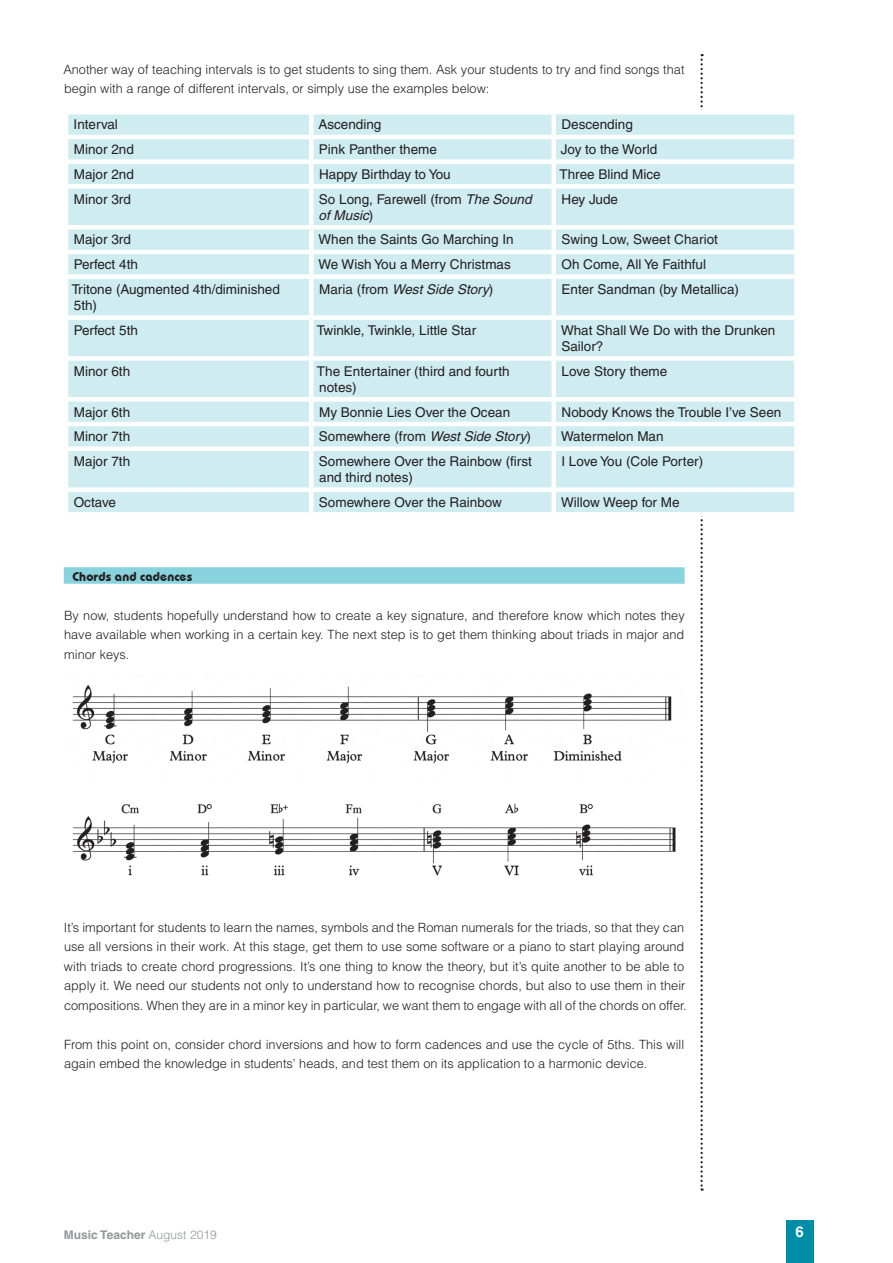
<style>
.page{position:relative;width:893px;height:1263px;background:#fff}
.page>*{position:absolute;margin:0;border:0;box-sizing:border-box;transform-origin:0 0}
.t1{font:700 15px "Helvetica";color:#fff}
.t2{font:13.5px/16.2px "Helvetica";color:#231f20}
.t3{font:italic 13.5px "Helvetica";color:#231f20}
.t4{font:300 12.75px/19.5px "Helvetica";color:#231f20}
.t5{font:700 12.75px "Bauhaus IT Cby BT";letter-spacing:.015em;color:#231f20}
.t6{font:700 12px "Helvetica";color:#939598}
.s1{font-style:italic}
.s2{font-style:normal}
.s3{font-weight:300}
</style>
<div class="page">
<svg style="left:700px;top:54px;width:3px;height:1137px"></svg>
<div style="left:786px;top:1220px;width:27px;height:43px;background:#008da8"></div>
<div style="left:64px;top:567px;width:621px;height:17px;background:#88d3de"></div>
<div style="left:68px;top:115px;width:726px;height:397px;background:#cfecf1"></div>
<div style="left:309px;top:115px;width:5px;height:20px;background:#fff"></div>
<hr style="left:552px;top:115px;width:4px;height:20px;background:#fff">
<hr style="left:64px;top:135px;width:247px;height:4px;background:#fff">
<hr style="left:311px;top:135px;width:243px;height:4px;background:#fff">
<div style="left:309px;top:139px;width:5px;height:20px;background:#fff"></div>
<hr style="left:554px;top:135px;width:245px;height:4px;background:#fff">
<hr style="left:552px;top:139px;width:4px;height:20px;background:#fff">
<div style="left:64px;top:159px;width:247px;height:5px;background:#fff"></div>
<div style="left:311px;top:159px;width:243px;height:5px;background:#fff"></div>
<div style="left:309px;top:164px;width:5px;height:20px;background:#fff"></div>
<div style="left:554px;top:159px;width:245px;height:5px;background:#fff"></div>
<hr style="left:552px;top:164px;width:4px;height:20px;background:#fff">
<div style="left:64px;top:184px;width:247px;height:5px;background:#fff"></div>
<div style="left:311px;top:184px;width:243px;height:5px;background:#fff"></div>
<div style="left:309px;top:189px;width:5px;height:36px;background:#fff"></div>
<div style="left:554px;top:184px;width:245px;height:5px;background:#fff"></div>
<hr style="left:552px;top:189px;width:4px;height:36px;background:#fff">
<hr style="left:64px;top:225px;width:247px;height:4px;background:#fff">
<hr style="left:311px;top:225px;width:243px;height:4px;background:#fff">
<div style="left:309px;top:229px;width:5px;height:21px;background:#fff"></div>
<hr style="left:554px;top:225px;width:245px;height:4px;background:#fff">
<hr style="left:552px;top:229px;width:4px;height:21px;background:#fff">
<hr style="left:64px;top:250px;width:247px;height:4px;background:#fff">
<hr style="left:311px;top:250px;width:243px;height:4px;background:#fff">
<div style="left:309px;top:254px;width:5px;height:20px;background:#fff"></div>
<hr style="left:554px;top:250px;width:245px;height:4px;background:#fff">
<hr style="left:552px;top:254px;width:4px;height:20px;background:#fff">
<div style="left:64px;top:274px;width:247px;height:5px;background:#fff"></div>
<div style="left:311px;top:274px;width:243px;height:5px;background:#fff"></div>
<div style="left:309px;top:279px;width:5px;height:36px;background:#fff"></div>
<div style="left:554px;top:274px;width:245px;height:5px;background:#fff"></div>
<hr style="left:552px;top:279px;width:4px;height:36px;background:#fff">
<div style="left:64px;top:315px;width:247px;height:5px;background:#fff"></div>
<div style="left:311px;top:315px;width:243px;height:5px;background:#fff"></div>
<div style="left:309px;top:320px;width:5px;height:36px;background:#fff"></div>
<div style="left:554px;top:315px;width:245px;height:5px;background:#fff"></div>
<hr style="left:552px;top:320px;width:4px;height:36px;background:#fff">
<div style="left:64px;top:356px;width:247px;height:5px;background:#fff"></div>
<div style="left:311px;top:356px;width:243px;height:5px;background:#fff"></div>
<div style="left:309px;top:361px;width:5px;height:36px;background:#fff"></div>
<div style="left:554px;top:356px;width:245px;height:5px;background:#fff"></div>
<hr style="left:552px;top:361px;width:4px;height:36px;background:#fff">
<div style="left:64px;top:397px;width:247px;height:5px;background:#fff"></div>
<div style="left:311px;top:397px;width:243px;height:5px;background:#fff"></div>
<div style="left:309px;top:402px;width:5px;height:20px;background:#fff"></div>
<div style="left:554px;top:397px;width:245px;height:5px;background:#fff"></div>
<hr style="left:552px;top:402px;width:4px;height:20px;background:#fff">
<hr style="left:64px;top:422px;width:247px;height:4px;background:#fff">
<hr style="left:311px;top:422px;width:243px;height:4px;background:#fff">
<div style="left:309px;top:426px;width:5px;height:20px;background:#fff"></div>
<hr style="left:554px;top:422px;width:245px;height:4px;background:#fff">
<hr style="left:552px;top:426px;width:4px;height:20px;background:#fff">
<div style="left:64px;top:446px;width:247px;height:5px;background:#fff"></div>
<div style="left:311px;top:446px;width:243px;height:5px;background:#fff"></div>
<div style="left:309px;top:451px;width:5px;height:36px;background:#fff"></div>
<div style="left:554px;top:446px;width:245px;height:5px;background:#fff"></div>
<hr style="left:552px;top:451px;width:4px;height:36px;background:#fff">
<div style="left:64px;top:487px;width:247px;height:5px;background:#fff"></div>
<div style="left:311px;top:487px;width:243px;height:5px;background:#fff"></div>
<div style="left:309px;top:492px;width:5px;height:20px;background:#fff"></div>
<div style="left:554px;top:487px;width:245px;height:5px;background:#fff"></div>
<hr style="left:552px;top:492px;width:4px;height:20px;background:#fff">
<div style="left:554px;top:110px;width:245px;height:5px;background:#fff"></div>
<div style="left:554px;top:512px;width:245px;height:5px;background:#fff"></div>
<img style="left:70px;top:676px;width:602px;height:88px">
<img style="left:72px;top:803px;width:604px;height:73px">
<p class="t4" style="left:63px;top:59px;width:623px">Another way of teaching intervals is to get students to sing them. Ask your students to try and find songs that begin with a range of different intervals, or simply use the examples below:</p>
<p class="t2" style="left:74px;top:117px;width:46px">Interval</p>
<p class="t2" style="left:318px;top:117px;width:65px">Ascending</p>
<p class="t2" style="left:562px;top:117px;width:73px">Descending</p>
<p class="t2" style="left:74px;top:141px;width:62px">Minor 2nd</p>
<p class="t2" style="left:319px;top:141px;width:120px">Pink Panther theme</p>
<p class="t2" style="left:561px;top:141px;width:98px">Joy to the World</p>
<p class="t2" style="left:74px;top:166px;width:62px">Major 2nd</p>
<p class="t2" style="left:319px;top:166px;width:133px">Happy Birthday to You</p>
<p class="t2" style="left:559px;top:166px;width:103px">Three Blind Mice</p>
<p class="t2" style="left:74px;top:191px;width:59px">Minor 3rd</p>
<p class="t2" style="left:319px;top:191px;width:215px">So Long, Farewell (from <span class="s1">The Sound of Music</span>)</p>
<p class="t2" style="left:562px;top:191px;width:58px">Hey Jude</p>
<p class="t2" style="left:74px;top:232px;width:59px">Major 3rd</p>
<p class="t2" style="left:319px;top:232px;width:197px">When the Saints Go Marching In</p>
<p class="t2" style="left:561px;top:232px;width:158px">Swing Low, Sweet Chariot</p>
<p class="t2" style="left:74px;top:256px;width:66px">Perfect 4th</p>
<p class="t2" style="left:319px;top:256px;width:194px">We Wish You a Merry Christmas</p>
<p class="t2" style="left:561px;top:256px;width:146px">Oh Come, All Ye Faithful</p>
<p class="t2" style="left:72px;top:281px;width:210px">Tritone (Augmented 4th/diminished<br>5th)</p>
<p class="t3" style="left:319px;top:281px;width:176px"><span class="s2">Maria (from</span> West Side Story<span class="s2">)</span></p>
<p class="t2" style="left:561px;top:281px;width:179px">Enter Sandman (by Metallica)</p>
<p class="t2" style="left:74px;top:322px;width:66px">Perfect 5th</p>
<p class="t2" style="left:317px;top:322px;width:161px">Twinkle, Twinkle, Little Star</p>
<p class="t2" style="left:561px;top:322px;width:216px">What Shall We Do with the Drunken<br>Sailor?</p>
<p class="t2" style="left:74px;top:363px;width:58px">Minor 6th</p>
<p class="t2" style="left:317px;top:363px;width:194px">The Entertainer (third and fourth notes)</p>
<p class="t2" style="left:562px;top:363px;width:107px">Love Story theme</p>
<p class="t2" style="left:74px;top:404px;width:58px">Major 6th</p>
<p class="t2" style="left:319px;top:404px;width:192px">My Bonnie Lies Over the Ocean</p>
<p class="t2" style="left:562px;top:404px;width:221px">Nobody Knows the Trouble I’ve Seen</p>
<p class="t2" style="left:74px;top:428px;width:58px">Minor 7th</p>
<p class="t2" style="left:319px;top:428px;width:214px">Somewhere (from <span class="s1">West Side Story</span>)</p>
<p class="t2" style="left:561px;top:428px;width:104px">Watermelon Man</p>
<p class="t2" style="left:74px;top:453px;width:58px">Major 7th</p>
<p class="t2" style="left:319px;top:453px;width:215px">Somewhere Over the Rainbow (first and third notes)</p>
<p class="t2" style="left:561px;top:453px;width:143px">I Love You (Cole Porter)</p>
<p class="t2" style="left:74px;top:494px;width:44px">Octave</p>
<p class="t2" style="left:319px;top:494px;width:185px">Somewhere Over the Rainbow</p>
<p class="t2" style="left:561px;top:494px;width:120px">Willow Weep for Me</p>
<p class="t5" style="left:72px;top:568px;width:121px">Chords and cadences</p>
<p class="t4" style="left:64px;top:605px;width:622px;text-align:justify">By now, students hopefully understand how to create a key signature, and therefore know which notes they have available when working in a certain key. The next step is to get them thinking about triads in major and minor keys.</p>
<p class="t4" style="left:64px;top:917px;width:624px">It’s important for students to learn the names, symbols and the Roman numerals for the triads, so that they can use all versions in their work. At this stage, get them to use some software or a piano to start playing around with triads to create chord progressions. It’s one thing to know the theory, but it’s quite another to be able to apply it. We need our students not only to understand how to recognise chords, but also to use them in their compositions. When they are in a minor key in particular, we want them to engage with all of the chords on offer.</p>
<p class="t4" style="left:64px;top:1034px;width:622px">From this point on, consider chord inversions and how to form cadences and use the cycle of 5ths. This will again embed the knowledge in students’ heads, and test them on its application to a harmonic device.</p>
<p class="t6" style="left:64px;top:1227px;width:154px">Music Teacher <span class="s3">August 2019</span></p>
<p class="t1" style="left:795px;top:1222px;width:10px">6</p>
</div>
